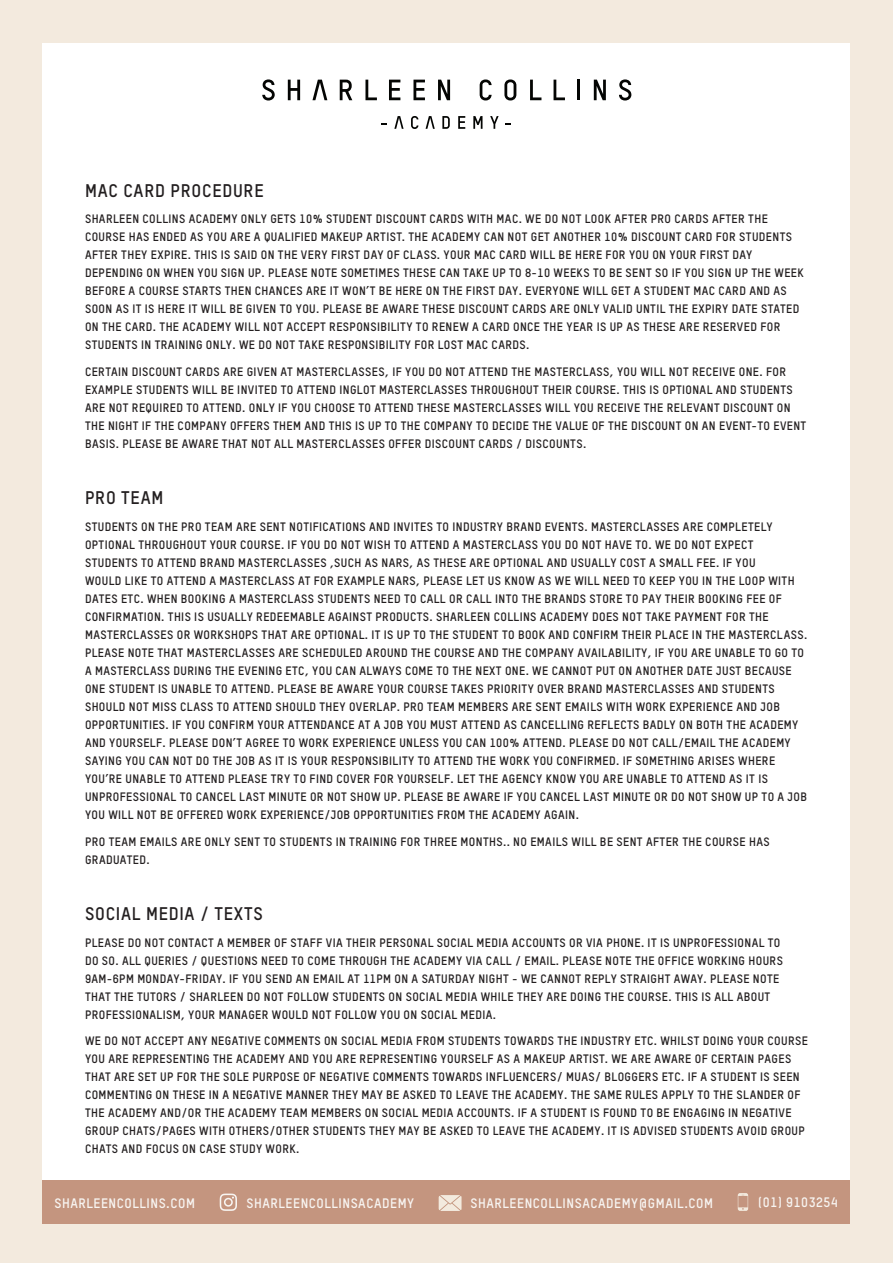
<style>
.page{position:relative;width:893px;height:1263px;background:#f3eade}
.page>*{position:absolute;margin:0;border:0;box-sizing:border-box;transform-origin:0 0}
.t1{font:700 18px "TSTARPRO";letter-spacing:.04em;color:#231f20}
.t2{font:700 13.5px "TSTARPRO";letter-spacing:.04em;color:#f8f5f2}
.t3{font:700 12px/18px "TSTARPRO";letter-spacing:.03em;color:#231f20}
</style>
<div class="page">
<div style="left:43px;top:43px;width:807px;height:1177px;background:#fff"></div>
<svg style="left:262px;top:79px;width:13px;height:22px"></svg>
<svg style="left:288px;top:80px;width:12px;height:20px"></svg>
<svg style="left:312px;top:80px;width:15px;height:20px"></svg>
<svg style="left:340px;top:80px;width:12px;height:20px"></svg>
<svg style="left:365px;top:80px;width:12px;height:20px"></svg>
<svg style="left:389px;top:80px;width:11px;height:20px"></svg>
<svg style="left:413px;top:80px;width:12px;height:20px"></svg>
<svg style="left:438px;top:80px;width:12px;height:20px"></svg>
<svg style="left:480px;top:79px;width:12px;height:21px"></svg>
<svg style="left:504px;top:79px;width:12px;height:21px"></svg>
<svg style="left:530px;top:80px;width:11px;height:20px"></svg>
<svg style="left:554px;top:80px;width:11px;height:20px"></svg>
<hr style="left:577px;top:80px;width:3px;height:20px;background:#040503">
<svg style="left:594px;top:80px;width:12px;height:20px"></svg>
<svg style="left:619px;top:79px;width:12px;height:22px"></svg>
<svg style="left:381px;top:123px;width:6px;height:2px"></svg>
<svg style="left:394px;top:116px;width:10px;height:13px"></svg>
<svg style="left:411px;top:116px;width:7px;height:13px"></svg>
<svg style="left:426px;top:116px;width:9px;height:13px"></svg>
<svg style="left:442px;top:116px;width:8px;height:13px"></svg>
<svg style="left:458px;top:116px;width:7px;height:13px"></svg>
<svg style="left:473px;top:116px;width:9px;height:13px"></svg>
<svg style="left:490px;top:116px;width:9px;height:13px"></svg>
<div style="left:43px;top:1180px;width:807px;height:44px;background:#c4957f"></div>
<svg style="left:220px;top:1193px;width:17px;height:18px"></svg>
<svg style="left:738px;top:1193px;width:10px;height:18px"></svg>
<svg style="left:439px;top:1195px;width:23px;height:16px"></svg>
<p class="t1" style="left:85px;top:179px;width:180px">MAC CARD PROCEDURE</p>
<p class="t3" style="left:85px;top:210px;width:720px">SHARLEEN COLLINS ACADEMY ONLY GETS 10% STUDENT DISCOUNT CARDS WITH MAC. WE DO NOT LOOK AFTER PRO CARDS AFTER THE COURSE HAS ENDED AS YOU ARE A QUALIFIED MAKEUP ARTIST. THE ACADEMY CAN NOT GET ANOTHER 10% DISCOUNT CARD FOR STUDENTS AFTER THEY EXPIRE. THIS IS SAID ON THE VERY FIRST DAY OF CLASS. YOUR MAC CARD WILL BE HERE FOR YOU ON YOUR FIRST DAY DEPENDING ON WHEN YOU SIGN UP. PLEASE NOTE SOMETIMES THESE CAN TAKE UP TO 8-10 WEEKS TO BE SENT SO IF YOU SIGN UP THE WEEK BEFORE A COURSE STARTS THEN CHANCES ARE IT WON’T BE HERE ON THE FIRST DAY. EVERYONE WILL GET A STUDENT MAC CARD AND AS SOON AS IT IS HERE IT WILL BE GIVEN TO YOU. PLEASE BE AWARE THESE DISCOUNT CARDS ARE ONLY VALID UNTIL THE EXPIRY DATE STATED ON THE CARD. THE ACADEMY WILL NOT ACCEPT RESPONSIBILITY TO RENEW A CARD ONCE THE YEAR IS UP AS THESE ARE RESERVED FOR STUDENTS IN TRAINING ONLY. WE DO NOT TAKE RESPONSIBILITY FOR LOST MAC CARDS.</p>
<p class="t3" style="left:85px;top:362px;width:723px">CERTAIN DISCOUNT CARDS ARE GIVEN AT MASTERCLASSES, IF YOU DO NOT ATTEND THE MASTERCLASS, YOU WILL NOT RECEIVE ONE. FOR EXAMPLE STUDENTS WILL BE INVITED TO ATTEND INGLOT MASTERCLASSES THROUGHOUT THEIR COURSE. THIS IS OPTIONAL AND STUDENTS ARE NOT REQUIRED TO ATTEND. ONLY IF YOU CHOOSE TO ATTEND THESE MASTERCLASSES WILL YOU RECEIVE THE RELEVANT DISCOUNT ON THE NIGHT IF THE COMPANY OFFERS THEM AND THIS IS UP TO THE COMPANY TO DECIDE THE VALUE OF THE DISCOUNT ON AN EVENT-TO EVENT BASIS. PLEASE BE AWARE THAT NOT ALL MASTERCLASSES OFFER DISCOUNT CARDS / DISCOUNTS.</p>
<p class="t1" style="left:85px;top:487px;width:80px">PRO TEAM</p>
<p class="t3" style="left:85px;top:517px;width:724px">STUDENTS ON THE PRO TEAM ARE SENT NOTIFICATIONS AND INVITES TO INDUSTRY BRAND EVENTS. MASTERCLASSES ARE COMPLETELY OPTIONAL THROUGHOUT YOUR COURSE. IF YOU DO NOT WISH TO ATTEND A MASTERCLASS YOU DO NOT HAVE TO. WE DO NOT EXPECT STUDENTS TO ATTEND BRAND MASTERCLASSES ,SUCH AS NARS, AS THESE ARE OPTIONAL AND USUALLY COST A SMALL FEE. IF YOU<br>WOULD LIKE TO ATTEND A MASTERCLASS AT FOR EXAMPLE NARS, PLEASE LET US KNOW AS WE WILL NEED TO KEEP YOU IN THE LOOP WITH DATES ETC. WHEN BOOKING A MASTERCLASS STUDENTS NEED TO CALL OR CALL INTO THE BRANDS STORE TO PAY THEIR BOOKING FEE OF CONFIRMATION. THIS IS USUALLY REDEEMABLE AGAINST PRODUCTS. SHARLEEN COLLINS ACADEMY DOES NOT TAKE PAYMENT FOR THE MASTERCLASSES OR WORKSHOPS THAT ARE OPTIONAL. IT IS UP TO THE STUDENT TO BOOK AND CONFIRM THEIR PLACE IN THE MASTERCLASS.<br>PLEASE NOTE THAT MASTERCLASSES ARE SCHEDULED AROUND THE COURSE AND THE COMPANY AVAILABILITY, IF YOU ARE UNABLE TO GO TO A MASTERCLASS DURING THE EVENING ETC, YOU CAN ALWAYS COME TO THE NEXT ONE. WE CANNOT PUT ON ANOTHER DATE JUST BECAUSE ONE STUDENT IS UNABLE TO ATTEND. PLEASE BE AWARE YOUR COURSE TAKES PRIORITY OVER BRAND MASTERCLASSES AND STUDENTS SHOULD NOT MISS CLASS TO ATTEND SHOULD THEY OVERLAP. PRO TEAM MEMBERS ARE SENT EMAILS WITH WORK EXPERIENCE AND JOB OPPORTUNITIES. IF YOU CONFIRM YOUR ATTENDANCE AT A JOB YOU MUST ATTEND AS CANCELLING REFLECTS BADLY ON BOTH THE ACADEMY AND YOURSELF. PLEASE DON’T AGREE TO WORK EXPERIENCE UNLESS YOU CAN 100% ATTEND. PLEASE DO NOT CALL/EMAIL THE ACADEMY SAYING YOU CAN NOT DO THE JOB AS IT IS YOUR RESPONSIBILITY TO ATTEND THE WORK YOU CONFIRMED. IF SOMETHING ARISES WHERE YOU’RE UNABLE TO ATTEND PLEASE TRY TO FIND COVER FOR YOURSELF. LET THE AGENCY KNOW YOU ARE UNABLE TO ATTEND AS IT IS UNPROFESSIONAL TO CANCEL LAST MINUTE OR NOT SHOW UP. PLEASE BE AWARE IF YOU CANCEL LAST MINUTE OR DO NOT SHOW UP TO A JOB YOU WILL NOT BE OFFERED WORK EXPERIENCE/JOB OPPORTUNITIES FROM THE ACADEMY AGAIN.</p>
<p class="t3" style="left:85px;top:832px;width:686px">PRO TEAM EMAILS ARE ONLY SENT TO STUDENTS IN TRAINING FOR THREE MONTHS.. NO EMAILS WILL BE SENT AFTER THE COURSE HAS<br>GRADUATED.</p>
<p class="t1" style="left:85px;top:902px;width:179px">SOCIAL MEDIA / TEXTS</p>
<p class="t3" style="left:85px;top:933px;width:699px">PLEASE DO NOT CONTACT A MEMBER OF STAFF VIA THEIR PERSONAL SOCIAL MEDIA ACCOUNTS OR VIA PHONE. IT IS UNPROFESSIONAL TO DO SO. ALL QUERIES / QUESTIONS NEED TO COME THROUGH THE ACADEMY VIA CALL / EMAIL. PLEASE NOTE THE OFFICE WORKING HOURS 9AM-6PM MONDAY-FRIDAY. IF YOU SEND AN EMAIL AT 11PM ON A SATURDAY NIGHT - WE CANNOT REPLY STRAIGHT AWAY. PLEASE NOTE THAT THE TUTORS / SHARLEEN DO NOT FOLLOW STUDENTS ON SOCIAL MEDIA WHILE THEY ARE DOING THE COURSE. THIS IS ALL ABOUT PROFESSIONALISM, YOUR MANAGER WOULD NOT FOLLOW YOU ON SOCIAL MEDIA.</p>
<p class="t3" style="left:85px;top:1031px;width:724px">WE DO NOT ACCEPT ANY NEGATIVE COMMENTS ON SOCIAL MEDIA FROM STUDENTS TOWARDS THE INDUSTRY ETC. WHILST DOING YOUR COURSE YOU ARE REPRESENTING THE ACADEMY AND YOU ARE REPRESENTING YOURSELF AS A MAKEUP ARTIST. WE ARE AWARE OF CERTAIN PAGES THAT ARE SET UP FOR THE SOLE PURPOSE OF NEGATIVE COMMENTS TOWARDS INFLUENCERS/ MUAS/ BLOGGERS ETC. IF A STUDENT IS SEEN COMMENTING ON THESE IN A NEGATIVE MANNER THEY MAY BE ASKED TO LEAVE THE ACADEMY. THE SAME RULES APPLY TO THE SLANDER OF THE ACADEMY AND/OR THE ACADEMY TEAM MEMBERS ON SOCIAL MEDIA ACCOUNTS. IF A STUDENT IS FOUND TO BE ENGAGING IN NEGATIVE GROUP CHATS/PAGES WITH OTHERS/OTHER STUDENTS THEY MAY BE ASKED TO LEAVE THE ACADEMY. IT IS ADVISED STUDENTS AVOID GROUP CHATS AND FOCUS ON CASE STUDY WORK.</p>
<p class="t2" style="left:54px;top:1194px;width:142px">SHARLEENCOLLINS.COM</p>
<p class="t2" style="left:246px;top:1194px;width:169px">SHARLEENCOLLINSACADEMY</p>
<p class="t2" style="left:470px;top:1194px;width:244px">SHARLEENCOLLINSACADEMY@GMAIL.COM</p>
<p class="t2" style="left:758px;top:1194px;width:81px">(01) 9103254</p>
</div>
